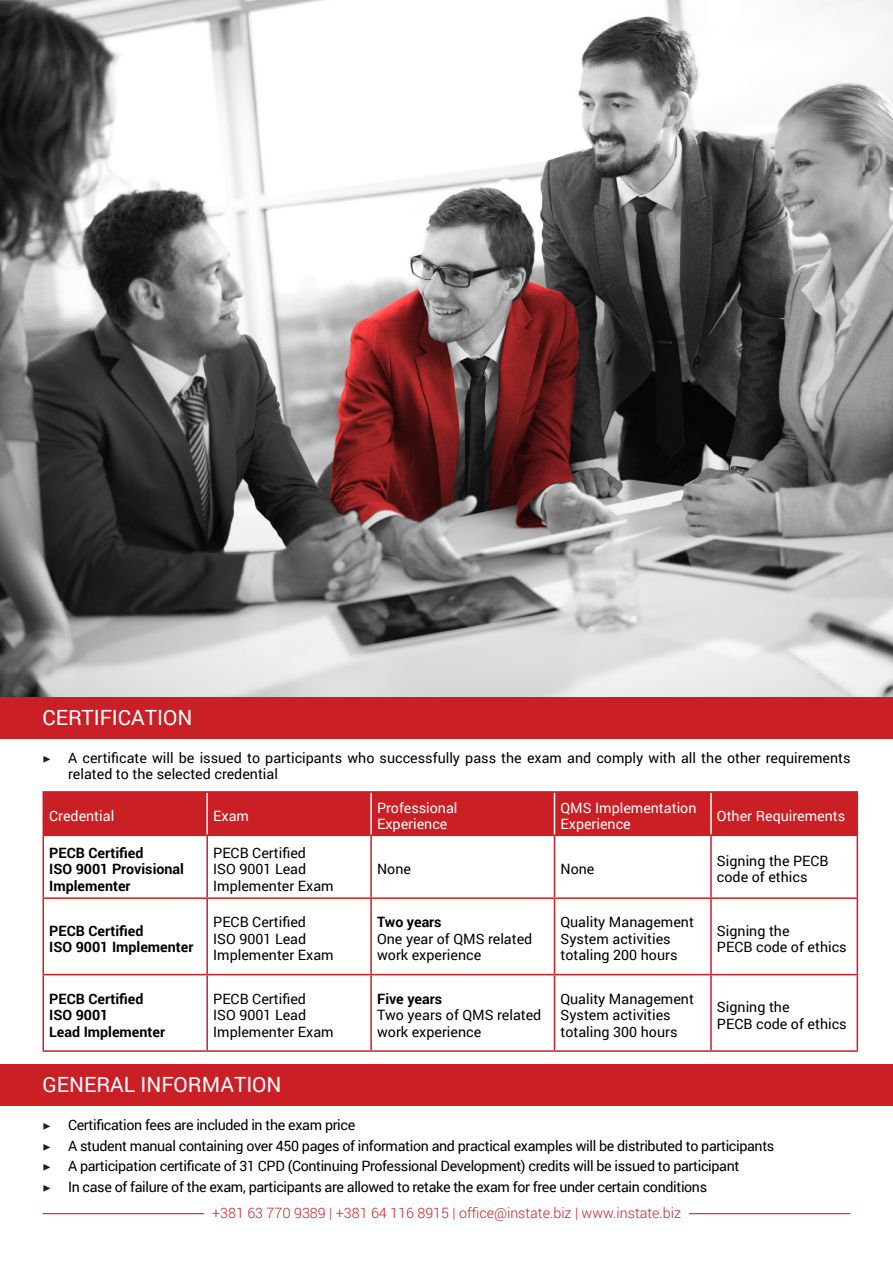
<style>
.page{position:relative;width:893px;height:1263px;background:#fff}
.page>*{position:absolute;margin:0;border:0;box-sizing:border-box;transform-origin:0 0}
.t1{font:21px "Roboto";color:#fff}
.t2{font:14.25px/16.5px "Roboto";color:#000}
.t3{font:14.25px "Roboto";letter-spacing:-.025em;color:#000}
.t4{font:700 14.25px "Roboto";color:#000}
.t5{font:14.25px/16.5px "Roboto";color:#fff}
.t6{font:300 14.25px "Roboto";color:#ca1f25}
.s1{font-family:"Minion Pro";color:#231f20}
</style>
<div class="page">
<img style="left:0;top:0;width:893px;height:697px">
<div style="left:44px;top:793px;width:813px;height:41px;background:#ca1f25"></div>
<hr style="left:206px;top:793px;width:2px;height:41px;background:#fff">
<hr style="left:370px;top:793px;width:2px;height:41px;background:#fff">
<hr style="left:554px;top:793px;width:1px;height:41px;background:#fff">
<hr style="left:710px;top:793px;width:2px;height:41px;background:#fff">
<hr style="left:43px;top:791px;width:164px;height:2px;background:#ca1f25">
<hr style="left:43px;top:793px;width:1px;height:41px;background:#ca1f25">
<hr style="left:207px;top:791px;width:164px;height:2px;background:#ca1f25">
<hr style="left:371px;top:791px;width:183px;height:2px;background:#ca1f25">
<hr style="left:554px;top:791px;width:157px;height:2px;background:#ca1f25">
<hr style="left:711px;top:791px;width:147px;height:2px;background:#ca1f25">
<hr style="left:857px;top:793px;width:1px;height:41px;background:#ca1f25">
<hr style="left:43px;top:836px;width:1px;height:61px;background:#ca1f25">
<hr style="left:857px;top:836px;width:1px;height:61px;background:#ca1f25">
<hr style="left:43px;top:899px;width:1px;height:75px;background:#ca1f25">
<hr style="left:857px;top:899px;width:1px;height:75px;background:#ca1f25">
<hr style="left:43px;top:975px;width:1px;height:75px;background:#ca1f25">
<hr style="left:857px;top:975px;width:1px;height:75px;background:#ca1f25">
<hr style="left:43px;top:1050px;width:164px;height:2px;background:#ca1f25">
<hr style="left:207px;top:1050px;width:164px;height:2px;background:#ca1f25">
<hr style="left:371px;top:1050px;width:183px;height:2px;background:#ca1f25">
<hr style="left:554px;top:1050px;width:157px;height:2px;background:#ca1f25">
<hr style="left:711px;top:1050px;width:147px;height:2px;background:#ca1f25">
<hr style="left:206px;top:836px;width:2px;height:61px;background:#ca1f25">
<hr style="left:370px;top:836px;width:2px;height:61px;background:#ca1f25">
<hr style="left:554px;top:836px;width:1px;height:61px;background:#ca1f25">
<hr style="left:710px;top:836px;width:2px;height:61px;background:#ca1f25">
<hr style="left:43px;top:897px;width:164px;height:2px;background:#ca1f25">
<hr style="left:207px;top:897px;width:164px;height:2px;background:#ca1f25">
<hr style="left:206px;top:899px;width:2px;height:75px;background:#ca1f25">
<hr style="left:371px;top:897px;width:183px;height:2px;background:#ca1f25">
<hr style="left:370px;top:899px;width:2px;height:75px;background:#ca1f25">
<hr style="left:554px;top:897px;width:157px;height:2px;background:#ca1f25">
<hr style="left:554px;top:899px;width:1px;height:75px;background:#ca1f25">
<hr style="left:711px;top:897px;width:147px;height:2px;background:#ca1f25">
<hr style="left:710px;top:899px;width:2px;height:75px;background:#ca1f25">
<hr style="left:43px;top:974px;width:164px;height:1px;background:#ca1f25">
<hr style="left:207px;top:974px;width:164px;height:1px;background:#ca1f25">
<hr style="left:206px;top:975px;width:2px;height:75px;background:#ca1f25">
<hr style="left:371px;top:974px;width:183px;height:1px;background:#ca1f25">
<hr style="left:370px;top:975px;width:2px;height:75px;background:#ca1f25">
<hr style="left:554px;top:974px;width:157px;height:1px;background:#ca1f25">
<hr style="left:554px;top:975px;width:1px;height:75px;background:#ca1f25">
<hr style="left:711px;top:974px;width:147px;height:1px;background:#ca1f25">
<hr style="left:710px;top:975px;width:2px;height:75px;background:#ca1f25">
<hr style="left:43px;top:834px;width:164px;height:2px;background:#ca1f25">
<hr style="left:207px;top:834px;width:164px;height:2px;background:#ca1f25">
<hr style="left:371px;top:834px;width:183px;height:2px;background:#ca1f25">
<hr style="left:554px;top:834px;width:157px;height:2px;background:#ca1f25">
<hr style="left:711px;top:834px;width:147px;height:2px;background:#ca1f25">
<div style="left:0;top:697px;width:893px;height:41px;background:#ca1f25"></div>
<div style="left:0;top:1064px;width:893px;height:41px;background:#ca1f25"></div>
<hr style="left:43px;top:1213px;width:807px;height:1px;background:#ca1f25">
<div style="left:204px;top:1197px;width:485px;height:31px;background:#fff"></div>
<p class="t1" style="left:43px;top:702px;width:151px">CERTIFICATION</p>
<p class="t2" style="left:68px;top:749px;width:784px;text-indent:-26px"><span class="s1">▶</span> A certificate will be issued to participants who successfully pass the exam and comply with all the other requirements related to the selected credential</p>
<p class="t5" style="left:49px;top:807px;width:66px">Credential</p>
<p class="t5" style="left:213px;top:807px;width:37px">Exam</p>
<p class="t5" style="left:377px;top:799px;width:82px">Professional</p>
<p class="t5" style="left:377px;top:815px;width:72px">Experience</p>
<p class="t5" style="left:560px;top:799px;width:137px">QMS Implementation<br>Experience</p>
<p class="t5" style="left:717px;top:807px;width:130px">Other Requirements</p>
<p class="t4" style="left:49px;top:842px;width:96px">PECB Certified</p>
<p class="t4" style="left:49px;top:859px;width:136px">ISO 9001 Provisional</p>
<p class="t4" style="left:49px;top:875px;width:83px">Implementer</p>
<p class="t4" style="left:49px;top:920px;width:96px">PECB Certified</p>
<p class="t4" style="left:49px;top:937px;width:146px">ISO 9001 Implementer</p>
<p class="t4" style="left:49px;top:989px;width:96px">PECB Certified</p>
<p class="t4" style="left:49px;top:1005px;width:61px">ISO 9001</p>
<p class="t4" style="left:49px;top:1022px;width:117px">Lead Implementer</p>
<p class="t2" style="left:213px;top:844px;width:94px">PECB Certified</p>
<p class="t2" style="left:213px;top:860px;width:122px">ISO 9001 Lead<br>Implementer Exam</p>
<p class="t2" style="left:377px;top:860px;width:35px">None</p>
<p class="t2" style="left:560px;top:860px;width:35px">None</p>
<p class="t2" style="left:717px;top:852px;width:113px">Signing the PECB code of ethics</p>
<p class="t2" style="left:213px;top:913px;width:94px">PECB Certified</p>
<p class="t2" style="left:213px;top:930px;width:122px">ISO 9001 Lead<br>Implementer Exam</p>
<p class="t2" style="left:213px;top:990px;width:94px">PECB Certified</p>
<p class="t2" style="left:213px;top:1006px;width:122px">ISO 9001 Lead<br>Implementer Exam</p>
<p class="t4" style="left:377px;top:912px;width:66px">Two years</p>
<p class="t2" style="left:377px;top:930px;width:157px">One year of QMS related work experience</p>
<p class="t4" style="left:377px;top:989px;width:66px">Five years</p>
<p class="t2" style="left:377px;top:1006px;width:166px">Two years of QMS related work experience</p>
<p class="t2" style="left:560px;top:913px;width:135px">Quality Management<br>System activities totaling 200 hours</p>
<p class="t2" style="left:717px;top:922px;width:74px">Signing the</p>
<p class="t2" style="left:717px;top:938px;width:131px">PECB code of ethics</p>
<p class="t2" style="left:560px;top:990px;width:135px">Quality Management<br>System activities totaling 300 hours</p>
<p class="t2" style="left:717px;top:998px;width:74px">Signing the</p>
<p class="t2" style="left:717px;top:1015px;width:131px">PECB code of ethics</p>
<p class="t1" style="left:43px;top:1069px;width:241px">GENERAL INFORMATION</p>
<p class="t3" style="left:43px;top:1115px;width:314px"><span class="s1">▶</span> Certification fees are included in the exam price</p>
<p class="t3" style="left:43px;top:1135px;width:733px"><span class="s1">▶</span> A student manual containing over 450 pages of information and practical examples will be distributed to participants</p>
<p class="t3" style="left:43px;top:1156px;width:698px"><span class="s1">▶</span> A participation certificate of 31 CPD (Continuing Professional Development) credits will be issued to participant</p>
<p class="t3" style="left:43px;top:1177px;width:666px"><span class="s1">▶</span> In case of failure of the exam, participants are allowed to retake the exam for free under certain conditions</p>
<p class="t6" style="left:212px;top:1203px;width:470px">+381 63 770 9389 | +381 64 116 8915 | office@instate.biz | www.instate.biz</p>
</div>
